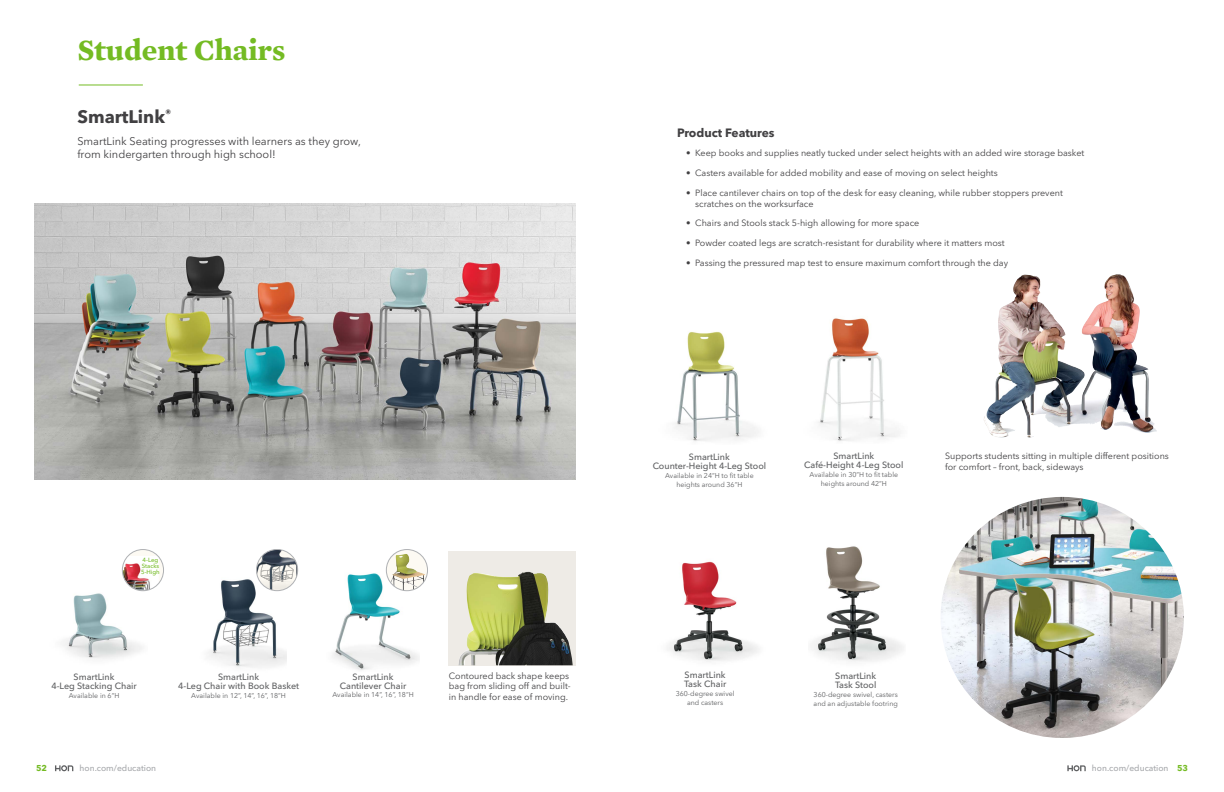
<style>
.page{position:relative;width:1224px;height:792px;background:#fff}
.page>*{position:absolute;margin:0;border:0;box-sizing:border-box;transform-origin:0 0}
.t1{font:700 30px "Mercury Text G1";color:#74bb23}
.t2{font:700 18px "Avenir Next LT Pro";color:#414042}
.t3{font:700 12px "Avenir Next LT Pro";color:#414042}
.t4{font:11px/13.2px "Avenir Next LT Pro";color:#414042}
.t5{font:9px/10.8px "Avenir Next LT Pro";color:#414042}
.t6{font:500 9px/9px "Avenir Next LT Pro";color:#5f6062;text-align:center}
.t7{font:500 8.5px "Avenir Next LT Pro";color:#a7a9ac}
.t8{font:700 8.5px "Avenir Next LT Pro";color:#74bb23}
.t9{font:7px/8.9px "Avenir Next LT Pro";color:#5f6062;text-align:center}
.t10{font:500 6px/6px "Avenir Next LT Pro";color:#74bb23}
.s1{font-weight:700;color:#74bb23}
</style>
<div class="page">
<svg style="left:55px;top:765px;width:18px;height:6px"></svg>
<svg style="left:1067px;top:765px;width:19px;height:6px"></svg>
<img style="left:34px;top:204px;width:542px;height:276px">
<hr style="left:79px;top:84px;width:64px;height:1px;background:#74bb23">
<img style="left:667px;top:561px;width:92px;height:101px">
<img style="left:811px;top:546px;width:93px;height:116px">
<img style="left:63px;top:555px;width:82px;height:104px">
<img style="left:332px;top:564px;width:87px;height:106px">
<svg style="left:386px;top:550px;width:42px;height:41px"></svg>
<img style="left:390px;top:554px;width:35px;height:36px">
<div style="left:386px;top:549px;width:42px;height:42px;border:1px solid #afb1b4;border-radius:50%"></div>
<img style="left:208px;top:564px;width:78px;height:104px">
<img style="left:256px;top:550px;width:42px;height:41px;border-radius:21px">
<div style="left:256px;top:549px;width:42px;height:42px;border:1px solid #afb1b4;border-radius:50%"></div>
<div style="left:122px;top:550px;width:42px;height:41px;background:#fdfaf3;border-radius:50%"></div>
<img style="left:122px;top:556px;width:37px;height:35px">
<div style="left:122px;top:549px;width:42px;height:42px;border:1px solid #afb1b4;border-radius:50%"></div>
<img style="left:675px;top:332px;width:84px;height:109px">
<img style="left:818px;top:318px;width:81px;height:123px">
<img style="left:986px;top:274px;width:130px;height:153px">
<div style="left:449px;top:551px;width:127px;height:114px;background:#eeebe6"></div>
<img style="left:458px;top:572px;width:115px;height:93px">
<img style="left:941px;top:497px;width:243px;height:241px">
<h1 class="t1" style="left:77px;top:27px;width:209px">Student Chairs</h1>
<h2 class="t2" style="left:77px;top:106px;width:95px">SmartLink<sup>®</sup></h2>
<p class="t4" style="left:77px;top:134px;width:285px">SmartLink Seating progresses with learners as they grow, from kindergarten through high school!</p>
<p class="t10" style="left:141px;top:557px;width:20px">4-Leg<br>Stacks<br>5-High</p>
<p class="t6" style="left:51px;top:673px;width:87px">SmartLink<br>4-Leg Stacking Chair</p>
<p class="t9" style="left:69px;top:692px;width:52px">Available in 6”H</p>
<p class="t6" style="left:178px;top:673px;width:122px">SmartLink<br>4-Leg Chair with Book Basket</p>
<p class="t9" style="left:191px;top:692px;width:96px">Available in 12”, 14”, 16”, 18”H</p>
<p class="t6" style="left:340px;top:672px;width:68px">SmartLink<br>Cantilever Chair</p>
<p class="t9" style="left:332px;top:691px;width:83px">Available in 14”, 16”, 18”H</p>
<p class="t5" style="left:449px;top:670px;width:123px">Contoured back shape keeps bag from sliding off and built&shy;in handle for ease of moving.</p>
<h3 class="t3" style="left:677px;top:125px;width:99px">Product Features</h3>
<p class="t5" style="left:686px;top:148px;width:400px">• Keep books and supplies neatly tucked under select heights with an added wire storage basket</p>
<p class="t5" style="left:686px;top:167px;width:313px">• Casters available for added mobility and ease of moving on select heights</p>
<p class="t5" style="left:695px;top:187px;width:369px;text-indent:-9px">• Place cantilever chairs on top of the desk for easy cleaning, while rubber stoppers prevent scratches on the worksurface</p>
<p class="t5" style="left:686px;top:218px;width:235px">• Chairs and Stools stack 5-high allowing for more space</p>
<p class="t5" style="left:686px;top:238px;width:320px">• Powder coated legs are scratch-resistant for durability where it matters most</p>
<p class="t5" style="left:686px;top:257px;width:323px">• Passing the pressured map test to ensure maximum comfort through the day</p>
<p class="t6" style="left:653px;top:452px;width:115px">SmartLink<br>Counter-Height 4-Leg Stool</p>
<p class="t9" style="left:665px;top:471px;width:90px">Available in 24”H to fit table heights around 36”H</p>
<p class="t6" style="left:804px;top:452px;width:101px">SmartLink<br>Café-Height 4-Leg Stool</p>
<p class="t9" style="left:810px;top:470px;width:90px">Available in 30”H to fit table heights around 42”H</p>
<p class="t5" style="left:945px;top:451px;width:225px">Supports students sitting in multiple different positions for comfort – front, back, sideways</p>
<p class="t6" style="left:684px;top:671px;width:44px;text-align:left">SmartLink<br>Task Chair</p>
<p class="t9" style="left:676px;top:690px;width:60px">360-degree swivel and casters</p>
<p class="t6" style="left:835px;top:671px;width:43px;text-align:left">SmartLink<br>Task Stool</p>
<p class="t9" style="left:814px;top:690px;width:86px;text-align:left">360-degree swivel, casters and an adjustable footring</p>
<p class="t8" style="left:36px;top:763px;width:12px">52</p>
<p class="t7" style="left:80px;top:763px;width:78px">hon.com/education</p>
<p class="t7" style="left:1092px;top:763px;width:98px">hon.com/education <span class="s1">53</span></p>
</div>
